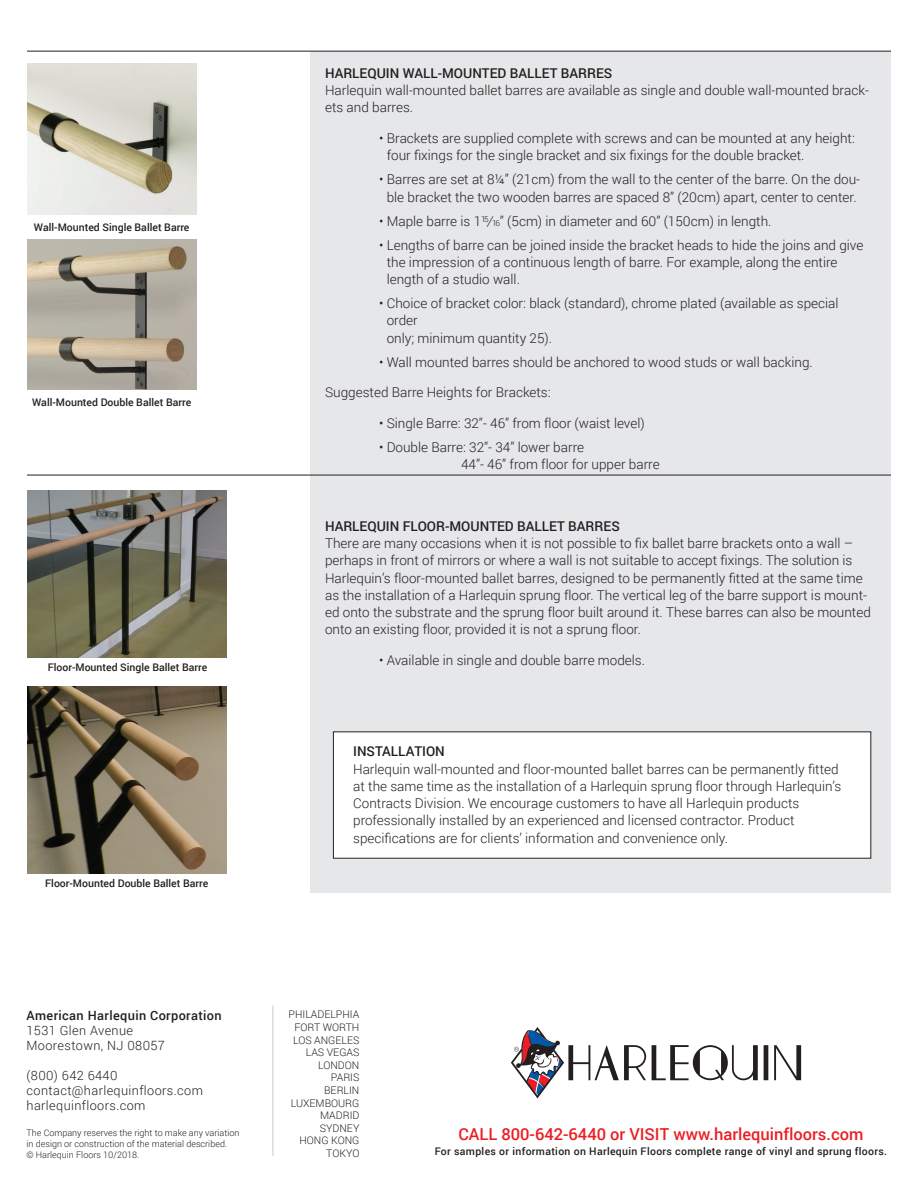
<style>
.page{position:relative;width:918px;height:1188px;background:#fff}
.page>*{position:absolute;margin:0;border:0;box-sizing:border-box;transform-origin:0 0}
.t1{font:500 16.5px "Roboto";color:#ee1d23}
.t2{font:300 13.5px/17.2px "Roboto";color:#231f20}
.t3{font:500 13.5px "Roboto";color:#231f20}
.t4{font:300 12.75px/15px "Roboto";letter-spacing:.03em;color:#231f20}
.t5{font:500 12.75px "Roboto";letter-spacing:.03em;color:#231f20}
.t6{font:500 10.5px "Roboto";color:#231f20}
.t7{font:300 10.5px/12.6px "Roboto";color:#231f20;text-align:right}
.t8{font:500 10.5px "Roboto";letter-spacing:.03em;color:#231f20}
.t9{font:300 9px/10.8px "Roboto";color:#231f20}
.s1{font-style:italic}
.s2{font-size:8.25px}
</style>
<div class="page">
<div style="left:310px;top:52px;width:581px;height:841px;background:#e6e7e9"></div>
<div style="left:333px;top:732px;width:538px;height:126px;background:#fff"></div>
<hr style="left:27px;top:51px;width:864px;height:1px;background:#231f20">
<hr style="left:27px;top:475px;width:864px;height:1px;background:#231f20">
<img style="left:27px;top:687px;width:200px;height:186px">
<img style="left:27px;top:490px;width:200px;height:168px">
<img style="left:27px;top:64px;width:170px;height:151px">
<img style="left:27px;top:239px;width:170px;height:151px">
<svg style="left:774px;top:1045px;width:27px;height:35px"></svg>
<svg style="left:764px;top:1045px;width:4px;height:35px"></svg>
<svg style="left:511px;top:1027px;width:135px;height:72px"></svg>
<svg style="left:652px;top:1045px;width:106px;height:35px"></svg>
<hr style="left:273px;top:1005px;width:1px;height:151px;background:#939598">
<p class="t6" style="left:34px;top:219px;width:157px">Wall-Mounted Single Ballet Barre</p>
<p class="t6" style="left:32px;top:395px;width:161px">Wall-Mounted Double Ballet Barre</p>
<p class="t6" style="left:48px;top:660px;width:161px">Floor-Mounted Single Ballet Barre</p>
<p class="t6" style="left:45px;top:876px;width:165px">Floor-Mounted Double Ballet Barre</p>
<p class="t5" style="left:27px;top:1006px;width:197px">American Harlequin Corporation</p>
<p class="t4" style="left:27px;top:1022px;width:140px">1531 Glen Avenue<br>Moorestown, NJ 08057</p>
<p class="t4" style="left:27px;top:1067px;width:178px">(800) 642 6440 contact@harlequinfloors.com harlequinfloors.com</p>
<p class="t9" style="left:27px;top:1127px;width:214px">The Company reserves the right to make any variation in design or construction of the material described.<br>© Harlequin Floors 10/2018.</p>
<p class="t3" style="left:325px;top:64px;width:289px">HARLEQUIN WALL-MOUNTED BALLET BARRES</p>
<p class="t2" style="left:325px;top:81px;width:545px">Harlequin wall-mounted ballet barres are available as single and double wall-mounted brack&shy;ets and barres.</p>
<p class="t2" style="left:387px;top:129px;width:470px;text-indent:-8px">• Brackets are supplied complete with screws and can be mounted at any height: four fixings for the single bracket and six fixings for the double bracket.</p>
<p class="t2" style="left:379px;top:171px;width:483px;text-align:center">• Barres are set at 8¼” (21cm) from the wall to the center of the barre. On the dou&shy;ble bracket the two wooden barres are spaced 8” (20cm) apart, center to center.</p>
<p class="t2" style="left:379px;top:212px;width:394px">• Maple barre is 1<sup>15</sup><span class="s1">/</span><span class="s2">16</span>” (5cm) in diameter and 60” (150cm) in length.</p>
<p class="t2" style="left:387px;top:236px;width:478px;text-indent:-8px">• Lengths of barre can be joined inside the bracket heads to hide the joins and give the impression of a continuous length of barre. For example, along the entire length of a studio wall.</p>
<p class="t2" style="left:387px;top:294px;width:453px;text-indent:-8px">• Choice of bracket color: black (standard), chrome plated (available as special order<br>only; minimum quantity 25).</p>
<p class="t2" style="left:379px;top:353px;width:435px">• Wall mounted barres should be anchored to wood studs or wall backing.</p>
<p class="t2" style="left:325px;top:384px;width:227px">Suggested Barre Heights for Brackets:</p>
<p class="t2" style="left:379px;top:414px;width:267px">• Single Barre: 32”- 46” from floor (waist level)</p>
<p class="t2" style="left:461px;top:438px;width:200px;text-indent:-82px">• Double Barre: 32”- 34” lower barre<br>44”- 46” from floor for upper barre</p>
<p class="t3" style="left:325px;top:517px;width:296px">HARLEQUIN FLOOR-MOUNTED BALLET BARRES</p>
<p class="t2" style="left:325px;top:534px;width:547px">There are many occasions when it is not possible to fix ballet barre brackets onto a wall – perhaps in front of mirrors or where a wall is not suitable to accept fixings. The solution is Harlequin’s floor-mounted ballet barres, designed to be permanently fitted at the same time as the installation of a Harlequin sprung floor. The vertical leg of the barre support is mount&shy;ed onto the substrate and the sprung floor built around it. These barres can also be mounted onto an existing floor, provided it is not a sprung floor.</p>
<p class="t2" style="left:379px;top:651px;width:267px">• Available in single and double barre models.</p>
<p class="t3" style="left:353px;top:742px;width:93px">INSTALLATION</p>
<p class="t2" style="left:353px;top:760px;width:490px">Harlequin wall-mounted and floor-mounted ballet barres can be permanently fitted at the same time as the installation of a Harlequin sprung floor through Harlequin’s Contracts Division. We encourage customers to have all Harlequin products professionally installed by an experienced and licensed contractor. Product specifications are for clients’ information and convenience only.</p>
<p class="t7" style="left:289px;top:1008px;width:72px">PHILADELPHIA<br>FORT WORTH<br>LOS ANGELES<br>LAS VEGAS<br>LONDON<br>PARIS<br>BERLIN<br>LUXEMBOURG<br>MADRID<br>SYDNEY<br>HONG KONG<br>TOKYO</p>
<p class="t1" style="left:458px;top:1123px;width:407px">CALL 800-642-6440 or VISIT www.harlequinfloors.com</p>
<p class="t8" style="left:435px;top:1144px;width:454px">For samples or information on Harlequin Floors complete range of vinyl and sprung floors.</p>
</div>
